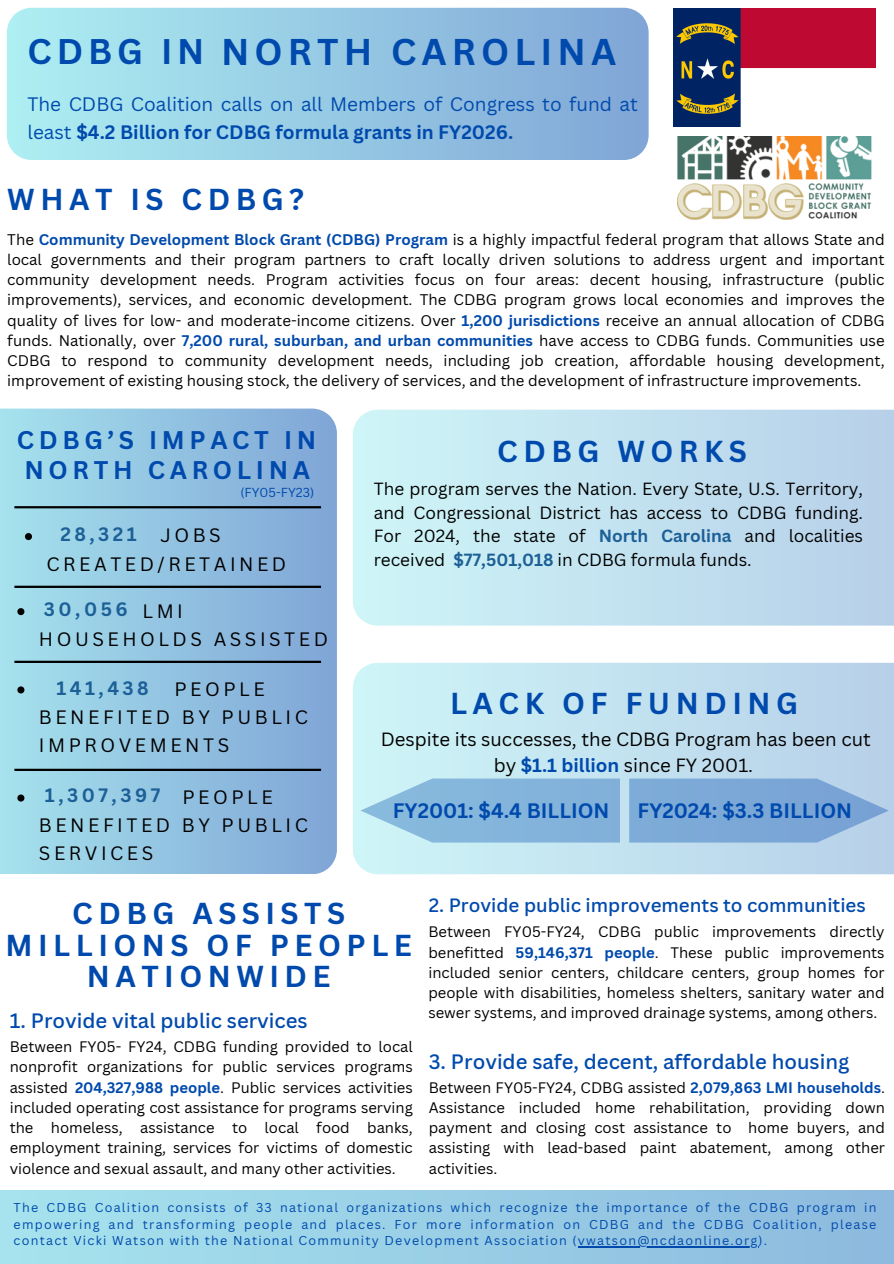
<style>
.page{position:relative;width:894px;height:1264px;background:#fff}
.page>*{position:absolute;margin:0;border:0;box-sizing:border-box;transform-origin:0 0}
.t1{font:700 36.3px "Canva Sans";letter-spacing:.14em;color:#004aad}
.t2{font:700 34.65px "Canva Sans";letter-spacing:.14em;color:#004aad}
.t3{font:700 29.55px/31.5px "Canva Sans";letter-spacing:.185em;color:#004aad;text-align:center}
.t4{font:700 29.4px "Canva Sans";letter-spacing:.185em;color:#004aad}
.t5{font:700 24.9px "Canva Sans";letter-spacing:.185em;color:#004aad}
.t6{font:700 20.4px "Canva Sans";color:#004aad}
.t7{font:500 20.25px "Canva Sans";color:#004aad}
.t8{font:18.9px/28.2px "Canva Sans";letter-spacing:.185em;color:#000}
.t9{font:18.9px/28.2px "Canva Sans";color:#004aad}
.t10{font:700 18.9px "Canva Sans";letter-spacing:.185em;color:#1c6097}
.t11{font:500 18.75px "Canva Sans";color:#004aad}
.t12{font:18.6px/25.8px "Canva Sans";color:#000;text-align:center}
.t13{font:17.1px/23.7px "Canva Sans";color:#000;text-align:justify}
.t14{font:15px/20.2px "Canva Sans";color:#000;text-align:justify}
.t15{font:14.85px/20.2px "Canva Sans";color:#000;text-align:justify}
.t16{font:12.75px "Canva Sans";color:#004aad}
.t17{font:12.45px/16.6px "Canva Sans";letter-spacing:.1em;color:#004aad;text-align:justify}
.s1{font-weight:700}
.s2{font-weight:700;color:#004aad}
.s3{font-weight:700;color:#1c6097}
</style>
<div class="page">
<img style="left:677px;top:137px;width:193px;height:82px">
<div style="left:0;top:1190px;width:893px;height:73px;background:linear-gradient(to right,#a6e3ee,#8cb9de)"></div>
<img style="left:673px;top:8px;width:202px;height:119px">
<svg style="left:0;top:408px;width:337px;height:465px;background:#92c3e1"></svg>
<hr style="left:14px;top:585px;width:307px;height:3px;background:#000">
<hr style="left:14px;top:660px;width:307px;height:3px;background:#000">
<hr style="left:14px;top:768px;width:307px;height:3px;background:#000">
<hr style="left:14px;top:506px;width:307px;height:2px;background:#000">
<svg style="left:7px;top:8px;width:641px;height:152px;background:#97cae4"></svg>
<hr style="left:577px;top:1246px;width:181px;height:1px;background:#004aad">
<svg style="left:25px;top:533px;width:7px;height:7px"></svg>
<svg style="left:17px;top:608px;width:7px;height:7px"></svg>
<svg style="left:17px;top:686px;width:7px;height:7px"></svg>
<svg style="left:17px;top:794px;width:7px;height:7px"></svg>
<svg style="left:353px;top:662px;width:540px;height:212px;background:#c3e3f0"></svg>
<svg style="left:360px;top:778px;width:260px;height:64px;background:#8ebddf"></svg>
<svg style="left:629px;top:778px;width:259px;height:64px;background:#83add8"></svg>
<svg style="left:353px;top:409px;width:540px;height:216px;background:#c2e2f0"></svg>
<h4 class="t1" style="left:221px;top:27px;width:396px">NORTH CAROLINA</h4>
<h6 class="t2" style="left:27px;top:27px;width:178px">CDBG IN</h6>
<h2 class="t9" style="left:27px;top:90px;width:611px">The CDBG Coalition calls on all Members of Congress to fund at least <span class="s1">$4.2 Billion for CDBG formula grants in FY2026.</span></h2>
<p class="t3" style="left:7px;top:183px;width:298px">WHAT IS CDBG?</p>
<h1 class="t14" style="left:7px;top:228px;width:878px">The <span class="s2">Community Development Block Grant (CDBG) Program</span> is a highly impactful federal program that allows State and local governments and their program partners to craft locally driven solutions to address urgent and important community development needs. Program activities focus on four areas: decent housing, infrastructure (public improvements), services, and economic development. The CDBG program grows local economies and improves the quality of lives for low- and moderate-income citizens. Over <span class="s2">1,200 jurisdictions</span> receive an annual allocation of CDBG funds. Nationally, over <span class="s2">7,200 rural, suburban, and urban communities</span> have access to CDBG funds. Communities use CDBG to respond to community development needs, including job creation, affordable housing development, improvement of existing housing stock, the delivery of services, and the development of infrastructure improvements.</h1>
<p class="t5" style="left:17px;top:422px;width:301px">CDBG’S IMPACT IN</p>
<p class="t5" style="left:24px;top:452px;width:287px">NORTH CAROLINA</p>
<h4 class="t16" style="left:240px;top:483px;width:75px">(FY05-FY23)</h4>
<p class="t10" style="left:60px;top:521px;width:78px">28,321</p>
<h4 class="t8" style="left:46px;top:521px;width:241px;text-indent:114px">JOBS<br>CREATED/RETAINED</h4>
<p class="t8" style="left:39px;top:596px;width:290px;text-indent:104px">LMI<br>HOUSEHOLDS ASSISTED</p>
<h4 class="t8" style="left:39px;top:674px;width:270px;text-indent:135px">PEOPLE<br>BENEFITED BY PUBLIC<br>IMPROVEMENTS</h4>
<p class="t8" style="left:39px;top:782px;width:270px;text-indent:143px">PEOPLE<br>BENEFITED BY PUBLIC<br>SERVICES</p>
<h2 class="t10" style="left:44px;top:596px;width:85px">30,056</h2>
<h6 class="t10" style="left:56px;top:674px;width:94px">141,438</h6>
<h4 class="t10" style="left:45px;top:781px;width:117px">1,307,397</h4>
<h5 class="t4" style="left:497px;top:431px;width:251px">CDBG WORKS</h5>
<p class="t13" style="left:373px;top:476px;width:490px">The program serves the Nation. Every State, U.S. Territory, and Congressional District has access to CDBG funding.<br>For 2024, the state of <span class="s3">North Carolina</span> and localities received <span class="s3">$77,501,018</span> in CDBG formula funds.</p>
<p class="t4" style="left:450px;top:683px;width:349px">LACK OF FUNDING</p>
<h5 class="t12" style="left:380px;top:725px;width:491px">Despite its successes, the CDBG Program has been cut by <span class="s2">$1.1 billion</span> since FY 2001.</h5>
<h2 class="t6" style="left:637px;top:795px;width:216px">FY2024: $3.3 BILLION</h2>
<p class="t6" style="left:393px;top:795px;width:218px">FY2001: $4.4 BILLION</p>
<p class="t3" style="left:6px;top:897px;width:408px">CDBG ASSISTS<br>MILLIONS OF PEOPLE<br>NATIONWIDE</p>
<p class="t7" style="left:10px;top:1005px;width:299px">1. Provide vital public services</p>
<p class="t11" style="left:428px;top:891px;width:438px">2. Provide public improvements to communities</p>
<h4 class="t15" style="left:428px;top:921px;width:457px">Between FY05-FY24, CDBG public improvements directly benefitted <span class="s2">59,146,371 people</span>. These public improvements included senior centers, childcare centers, group homes for people with disabilities, homeless shelters, sanitary water and sewer systems, and improved drainage systems, among others.</h4>
<h2 class="t15" style="left:10px;top:1036px;width:404px">Between FY05- FY24, CDBG funding provided to local nonprofit organizations for public services programs assisted <span class="s2">204,327,988 people</span>. Public services activities included operating cost assistance for programs serving the homeless, assistance to local food banks, employment training, services for victims of domestic violence and sexual assault, and many other activities.</h2>
<p class="t7" style="left:428px;top:1047px;width:422px">3. Provide safe, decent, affordable housing</p>
<h3 class="t15" style="left:428px;top:1076px;width:457px">Between FY05-FY24, CDBG assisted <span class="s2">2,079,863 LMI households</span>.<br>Assistance included home rehabilitation, providing down payment and closing cost assistance to home buyers, and assisting with lead-based paint abatement, among other activities.</h3>
<h3 class="t17" style="left:14px;top:1198px;width:864px">The CDBG Coalition consists of 33 national organizations which recognize the importance of the CDBG program in empowering and transforming people and places. For more information on CDBG and the CDBG Coalition, please contact Vicki Watson with the National Community Development Association (vwatson@ncdaonline.org).</h3>
</div>
